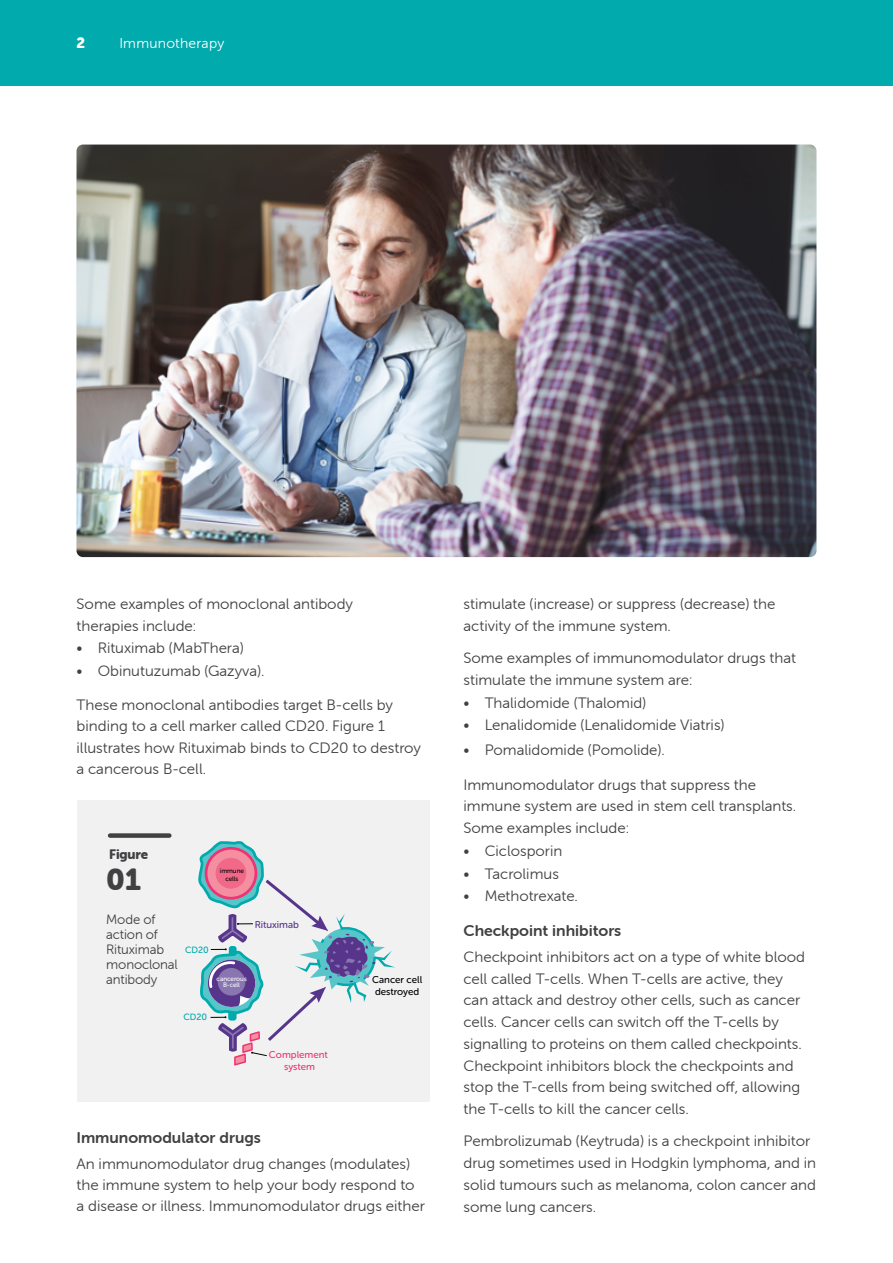
<style>
.page{position:relative;width:893px;height:1263px;background:#fff}
.page>*{position:absolute;margin:0;border:0;box-sizing:border-box;transform-origin:0 0}
.t1{font:30px "Museo Sans Rounded 900";color:#414042}
.t2{font:15.6px "Museo Sans Rounded 700";color:#414042}
.t3{font:15px/21.8px "Museo Sans Rounded 300";color:#414042}
.t4{font:15px "Museo Sans Rounded 900";color:#fff}
.t5{font:14.25px "Museo Sans Rounded 300";letter-spacing:.02em;color:#fff}
.t6{font:13.5px/15px "Museo Sans Rounded 300";letter-spacing:-.01em;color:#414042}
.t7{font:13.5px "Museo Sans Rounded 900";letter-spacing:-.01em;color:#414042}
.t8{font:9.75px/11.7px "Museo Sans Rounded 500";color:#000}
.t9{font:9.75px/11.7px "Museo Sans Rounded 500";color:#ee3473;text-align:center}
.t10{font:9.75px "Museo Sans Rounded 500";color:#56358b}
.t11{font:9px "Museo Sans Rounded 500";color:#00aaad}
.t12{font:6.45px "Museo Sans Rounded 500";color:#fff}
.t13{font:6.45px/7.8px "Museo Sans Rounded 500";color:#000;text-align:center}
</style>
<div class="page">
<div style="left:0;top:0;width:893px;height:85px;background:#00aaad"></div>
<div style="left:77px;top:800px;width:352px;height:302px;background:#f1f1f2"></div>
<div style="left:110px;top:833px;width:59px;height:5px;background:#414042"></div>
<svg style="left:198px;top:841px;width:197px;height:225px"></svg>
<img style="left:77px;top:145px;width:739px;height:412px">
<p class="t4" style="left:77px;top:34px;width:10px">2</p>
<p class="t5" style="left:119px;top:36px;width:107px">Immunotherapy</p>
<p class="t3" style="left:77px;top:593px;width:278px">Some examples of monoclonal antibody therapies include:</p>
<p class="t3" style="left:77px;top:637px;width:169px">• Rituximab (MabThera)</p>
<p class="t3" style="left:77px;top:660px;width:190px">• Obinutuzumab (Gazyva).</p>
<p class="t3" style="left:77px;top:694px;width:346px">These monoclonal antibodies target B-cells by binding to a cell marker called CD20. Figure 1 illustrates how Rituximab binds to CD20 to destroy a cancerous B-cell.</p>
<p class="t7" style="left:109px;top:846px;width:40px">Figure</p>
<h1 class="t1" style="left:106px;top:862px;width:36px">01</h1>
<p class="t13" style="left:220px;top:867px;width:26px">immune cells</p>
<p class="t6" style="left:106px;top:912px;width:73px">Mode of action of<br>Rituximab monoclonal antibody</p>
<p class="t11" style="left:185px;top:945px;width:25px">CD20</p>
<p class="t12" style="left:217px;top:975px;width:32px">cancerous</p>
<p class="t12" style="left:223px;top:982px;width:18px">B-cell</p>
<p class="t10" style="left:255px;top:919px;width:46px">Rituximab</p>
<p class="t11" style="left:184px;top:1012px;width:25px">CD20</p>
<p class="t9" style="left:269px;top:1049px;width:60px">Complement system</p>
<p class="t8" style="left:372px;top:974px;width:52px">Cancer cell destroyed</p>
<p class="t2" style="left:77px;top:1129px;width:186px">Immunomodulator drugs</p>
<p class="t3" style="left:77px;top:1153px;width:350px">An immunomodulator drug changes (modulates) the immune system to help your body respond to a disease or illness. Immunomodulator drugs either</p>
<p class="t3" style="left:463px;top:593px;width:313px">stimulate (increase) or suppress (decrease) the activity of the immune system.</p>
<p class="t3" style="left:463px;top:647px;width:334px">Some examples of immunomodulator drugs that stimulate the immune system are:</p>
<p class="t3" style="left:463px;top:692px;width:184px">• Thalidomide (Thalomid)</p>
<p class="t3" style="left:463px;top:714px;width:263px">• Lenalidomide (Lenalidomide Viatris)</p>
<p class="t3" style="left:463px;top:739px;width:203px">• Pomalidomide (Pomolide).</p>
<p class="t3" style="left:463px;top:774px;width:334px">Immunomodulator drugs that suppress the immune system are used in stem cell transplants.<br>Some examples include:</p>
<p class="t3" style="left:463px;top:840px;width:100px">• Ciclosporin</p>
<p class="t3" style="left:463px;top:863px;width:97px">• Tacrolimus</p>
<p class="t3" style="left:463px;top:885px;width:116px">• Methotrexate.</p>
<p class="t2" style="left:463px;top:922px;width:159px">Checkpoint inhibitors</p>
<p class="t3" style="left:463px;top:946px;width:343px">Checkpoint inhibitors act on a type of white blood cell called T-cells. When T-cells are active, they can attack and destroy other cells, such as cancer cells. Cancer cells can switch off the T-cells by signalling to proteins on them called checkpoints.<br>Checkpoint inhibitors block the checkpoints and stop the T-cells from being switched off, allowing the T-cells to kill the cancer cells.</p>
<p class="t3" style="left:463px;top:1130px;width:354px">Pembrolizumab (Keytruda) is a checkpoint inhibitor drug sometimes used in Hodgkin lymphoma, and in solid tumours such as melanoma, colon cancer and some lung cancers.</p>
</div>
